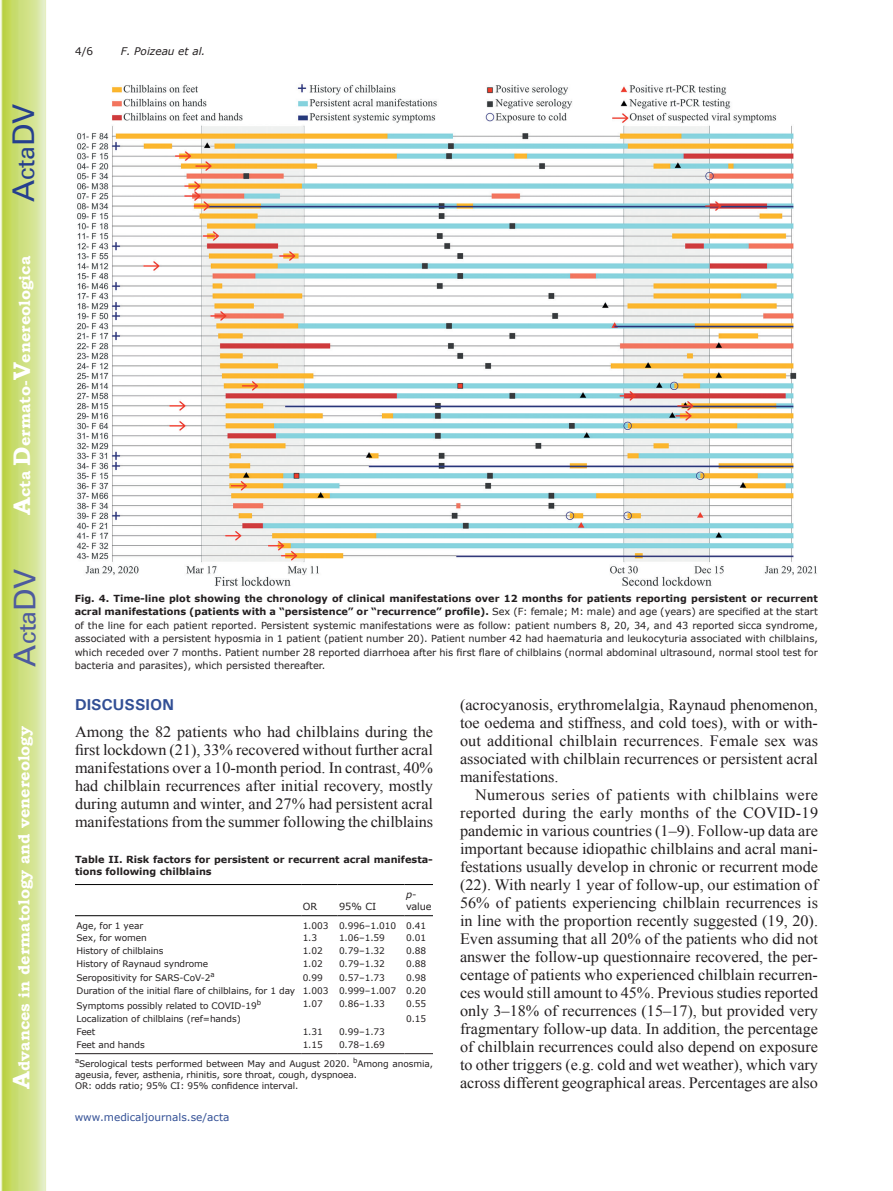
<style>
.page{position:relative;width:893px;height:1191px;background:#fff}
.page>*{position:absolute;margin:0;border:0;box-sizing:border-box;transform-origin:0 0}
.t1{font:30px "Univers";color:#4d5a9e}
.t2{font:30px "Univers";color:#253f8e}
.t3{font:15.75px/18px "Times New Roman";color:#231f20;text-align:justify}
.t4{font:700 15.75px "Bookman Old Style";color:#fff}
.t5{font:700 15.75px "Univers";color:#324f95}
.t6{font:10.5px "Verdana";color:#324f95}
.t7{font:italic 10.5px "Verdana";color:#231f20}
.t8{font:10.5px "Verdana";color:#231f20}
.t9{font:9.75px/13.5px "Verdana";color:#231f20;text-align:justify}
.t10{font:700 9.75px/11.7px "Verdana";color:#231f20}
.t11{font:9px/12.9px "Verdana";letter-spacing:-.01em;color:#231f20}
.s1{font-size:24px}
.s2{font-weight:700}
.s3{font-style:italic}
</style>
<div class="page">
<svg style="left:1px;top:0;width:45px;height:1191px;background:#cfe084"></svg>
<img style="left:76px;top:84px;width:741px;height:502px">
<hr style="left:75px;top:884px;width:226px;height:1px;background:#000001">
<hr style="left:301px;top:884px;width:36px;height:1px;background:#000001">
<hr style="left:337px;top:884px;width:68px;height:1px;background:#000001">
<svg style="left:405px;top:884px;width:28px;height:1px"></svg>
<hr style="left:75px;top:915px;width:226px;height:1px;background:#000001">
<hr style="left:301px;top:915px;width:36px;height:1px;background:#000001">
<hr style="left:337px;top:915px;width:68px;height:1px;background:#000001">
<svg style="left:405px;top:915px;width:28px;height:1px"></svg>
<hr style="left:75px;top:1053px;width:226px;height:1px;background:#231f20">
<hr style="left:301px;top:1053px;width:36px;height:1px;background:#231f20">
<hr style="left:337px;top:1053px;width:68px;height:1px;background:#231f20">
<svg style="left:405px;top:1053px;width:28px;height:1px"></svg>
<h1 class="t2" style="left:6px;top:202px;width:100px;rotate:-90deg">A<span class="s1">cta</span>DV</h1>
<p class="t4" style="left:15px;top:515px;width:260px;rotate:-90deg"><span class="s1">A</span>cta <span class="s1">D</span>ermato-<span class="s1">V</span>enereologica</p>
<h1 class="t1" style="left:7px;top:666px;width:100px;rotate:-90deg">A<span class="s1">cta</span>DV</h1>
<p class="t4" style="left:15px;top:1088px;width:364px;rotate:-90deg"><span class="s1">A</span>dvances in dermatology and venereology</p>
<p class="t8" style="left:75px;top:44px;width:20px">4/6</p>
<p class="t7" style="left:121px;top:44px;width:86px">F. Poizeau et al.</p>
<p class="t9" style="left:75px;top:591px;width:745px"><span class="s2">Fig. 4. Time-line plot showing the chronology of clinical manifestations over 12 months for patients reporting persistent or recurrent acral manifestations (patients with a “persistence” or “recurrence” profile).</span> Sex (F: female; M: male) and age (years) are specified at the start of the line for each patient reported. Persistent systemic manifestations were as follow: patient numbers 8, 20, 34, and 43 reported sicca syndrome, associated with a persistent hyposmia in 1 patient (patient number 20). Patient number 42 had haematuria and leukocyturia associated with chilblains, which receded over 7 months. Patient number 28 reported diarrhoea after his first flare of chilblains (normal abdominal ultrasound, normal stool test for bacteria and parasites), which persisted thereafter.</p>
<p class="t5" style="left:75px;top:695px;width:100px">DISCUSSION</p>
<p class="t3" style="left:75px;top:722px;width:360px">Among the 82 patients who had chilblains during the first lockdown (21), 33% recovered without further acral manifestations over a 10-month period. In contrast, 40% had chilblain recurrences after initial recovery, mostly during autumn and winter, and 27% had persistent acral manifestations from the summer following the chilblains</p>
<p class="t10" style="left:75px;top:854px;width:358px">Table II. Risk factors for persistent or recurrent acral manifesta&shy;tions following chilblains</p>
<p class="t9" style="left:303px;top:899px;width:16px">OR</p>
<p class="t9" style="left:339px;top:899px;width:39px">95% CI</p>
<p class="t9" style="left:406px;top:888px;width:27px;line-height:11.7px"><span class="s3">p&shy;</span>value</p>
<p class="t11" style="left:76px;top:919px;width:68px">Age, for 1 year</p>
<p class="t11" style="left:303px;top:919px;width:125px">1.003 0.996–1.010 0.41</p>
<p class="t11" style="left:76px;top:932px;width:72px">Sex, for women</p>
<p class="t11" style="left:303px;top:932px;width:16px">1.3</p>
<p class="t11" style="left:339px;top:932px;width:47px">1.06–1.59</p>
<p class="t11" style="left:406px;top:932px;width:22px">0.01</p>
<p class="t11" style="left:76px;top:944px;width:88px">History of chilblains</p>
<p class="t11" style="left:303px;top:944px;width:22px">1.02</p>
<p class="t11" style="left:339px;top:944px;width:47px">0.79–1.32</p>
<p class="t11" style="left:406px;top:944px;width:22px">0.88</p>
<p class="t11" style="left:76px;top:957px;width:133px">History of Raynaud syndrome</p>
<p class="t11" style="left:303px;top:957px;width:22px">1.02</p>
<p class="t11" style="left:339px;top:957px;width:47px">0.79–1.32</p>
<p class="t11" style="left:406px;top:957px;width:22px">0.88</p>
<p class="t11" style="left:76px;top:971px;width:140px">Seropositivity for SARS-CoV-2<sup>a</sup></p>
<p class="t11" style="left:303px;top:971px;width:22px">0.99</p>
<p class="t11" style="left:339px;top:971px;width:47px">0.57–1.73</p>
<p class="t11" style="left:77px;top:971px;width:351px;text-align:right">0.98<br>Duration of the initial flare of chilblains, for 1 day 1.003 0.999–1.007 0.20</p>
<p class="t11" style="left:77px;top:999px;width:186px">Symptoms possibly related to COVID-19<sup>b</sup></p>
<p class="t11" style="left:303px;top:997px;width:22px">1.07</p>
<p class="t11" style="left:339px;top:997px;width:47px">0.86–1.33</p>
<p class="t11" style="left:406px;top:997px;width:22px">0.55</p>
<p class="t11" style="left:77px;top:1012px;width:166px">Localization of chilblains (ref=hands)</p>
<p class="t11" style="left:406px;top:1012px;width:22px">0.15</p>
<p class="t11" style="left:77px;top:1025px;width:20px">Feet</p>
<p class="t11" style="left:303px;top:1025px;width:22px">1.31</p>
<p class="t11" style="left:339px;top:1025px;width:47px">0.99–1.73</p>
<p class="t11" style="left:77px;top:1038px;width:70px">Feet and hands</p>
<p class="t11" style="left:303px;top:1038px;width:22px">1.15</p>
<p class="t11" style="left:75px;top:1034px;width:359px;line-height:19.6px;text-indent:264px">0.78–1.69 <sup>a</sup>Serological tests performed between May and August 2020. <sup>b</sup>Among anosmia,</p>
<p class="t11" style="left:75px;top:1069px;width:284px;line-height:10.8px">ageusia, fever, asthenia, rhinitis, sore throat, cough, dyspnoea.<br>OR: odds ratio; 95% CI: 95% confidence interval.</p>
<p class="t6" style="left:75px;top:1110px;width:156px">www.medicaljournals.se/acta</p>
<p class="t3" style="left:460px;top:696px;width:360px">(acrocyanosis, erythromelalgia, Raynaud phenomenon, toe oedema and stiffness, and cold toes), with or with&shy;out additional chilblain recurrences. Female sex was associated with chilblain recurrences or persistent acral manifestations.</p>
<p class="t3" style="left:460px;top:786px;width:360px;text-indent:15px">Numerous series of patients with chilblains were reported during the early months of the COVID-19 pandemic in various countries (1–9). Follow-up data are important because idiopathic chilblains and acral mani&shy;festations usually develop in chronic or recurrent mode (22). With nearly 1 year of follow-up, our estimation of 56% of patients experiencing chilblain recurrences is in line with the proportion recently suggested (19, 20).<br>Even assuming that all 20% of the patients who did not answer the follow-up questionnaire recovered, the per&shy;centage of patients who experienced chilblain recurren&shy;ces would still amount to 45%. Previous studies reported only 3–18% of recurrences (15–17), but provided very fragmentary follow-up data. In addition, the percentage of chilblain recurrences could also depend on exposure to other triggers (e.g. cold and wet weather), which vary across different geographical areas. Percentages are also</p>
</div>
